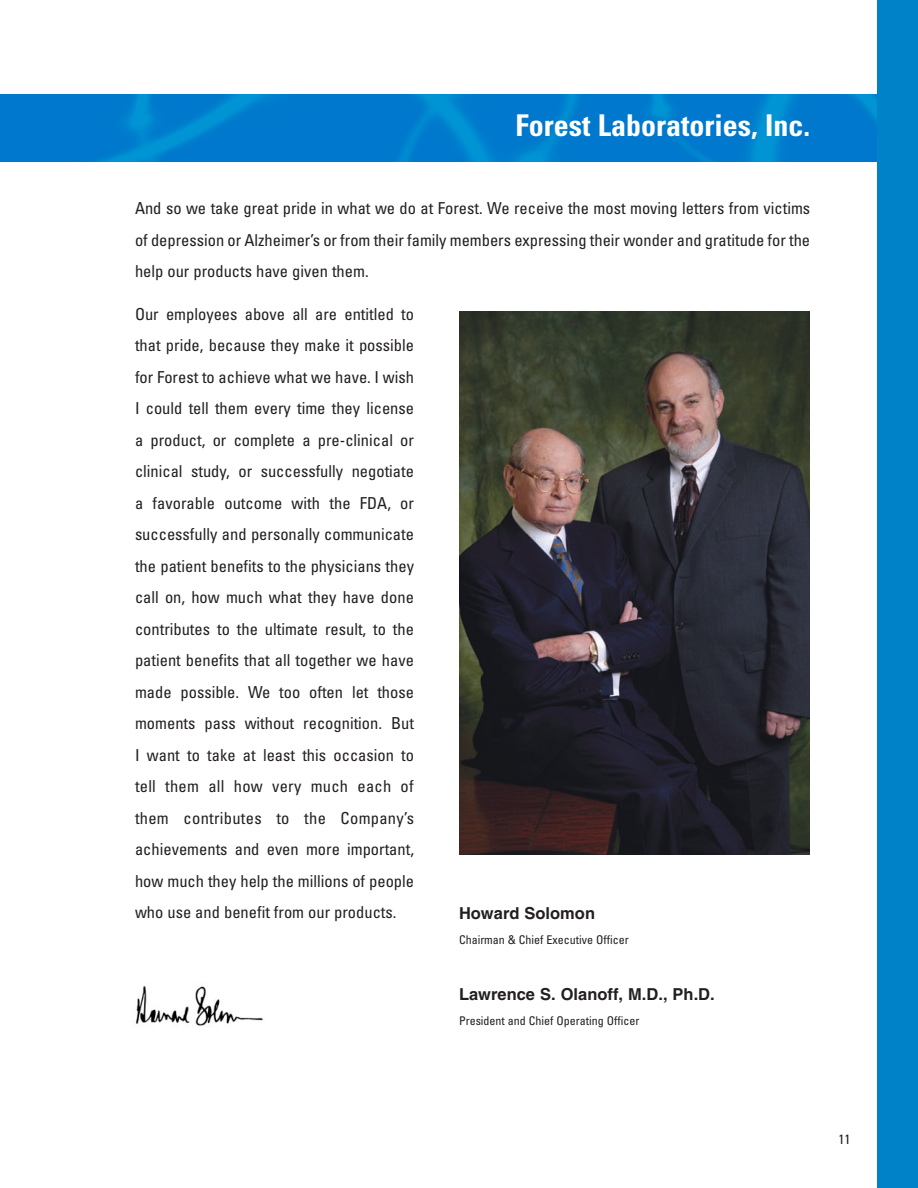
<style>
.page{position:relative;width:918px;height:1188px;background:#fff}
.page>*{position:absolute;margin:0;border:0;box-sizing:border-box;transform-origin:0 0}
.t1{font:700 condensed 30px "Univers";color:#fff}
.t2{font:condensed 16.5px/31.5px "Univers";color:#231f20;text-align:justify}
.t3{font:700 16.5px "Helvetica";color:#231f20}
.t4{font:condensed 13.5px "Univers";color:#231f20}
.t5{font:condensed 12px "Univers";color:#231f20}
</style>
<div class="page">
<img style="left:14px;top:94px;width:864px;height:68px">
<div style="left:878px;top:0;width:40px;height:1188px;background:#0082c8"></div>
<img style="left:0;top:94px;width:14px;height:68px">
<img style="left:459px;top:311px;width:351px;height:543px">
<img style="left:135px;top:985px;width:128px;height:41px">
<h1 class="t1" style="left:515px;top:114px;width:296px">Forest Laboratories, Inc.</h1>
<p class="t2" style="left:135px;top:194px;width:677px">And so we take great pride in what we do at Forest. We receive the most moving letters from victims of depression or Alzheimer’s or from their family members expressing their wonder and gratitude for the help our products have given them.</p>
<p class="t2" style="left:135px;top:299px;width:281px">Our employees above all are entitled to that pride, because they make it possible for Forest to achieve what we have. I wish I could tell them every time they license a product, or complete a pre-clinical or clinical study, or successfully negotiate a favorable outcome with the FDA, or successfully and personally communicate the patient benefits to the physicians they call on, how much what they have done contributes to the ultimate result, to the patient benefits that all together we have made possible. We too often let those moments pass without recognition. But I want to take at least this occasion to tell them all how very much each of them contributes to the Company’s achievements and even more important, how much they help the millions of people who use and benefit from our products.</p>
<p class="t3" style="left:459px;top:906px;width:138px">Howard Solomon</p>
<p class="t5" style="left:459px;top:935px;width:171px">Chairman &amp; Chief Executive Officer</p>
<p class="t3" style="left:459px;top:988px;width:257px">Lawrence S. Olanoff, M.D., Ph.D.</p>
<p class="t5" style="left:459px;top:1016px;width:182px">President and Chief Operating Officer</p>
<p class="t4" style="left:839px;top:1134px;width:13px">11</p>
</div>
